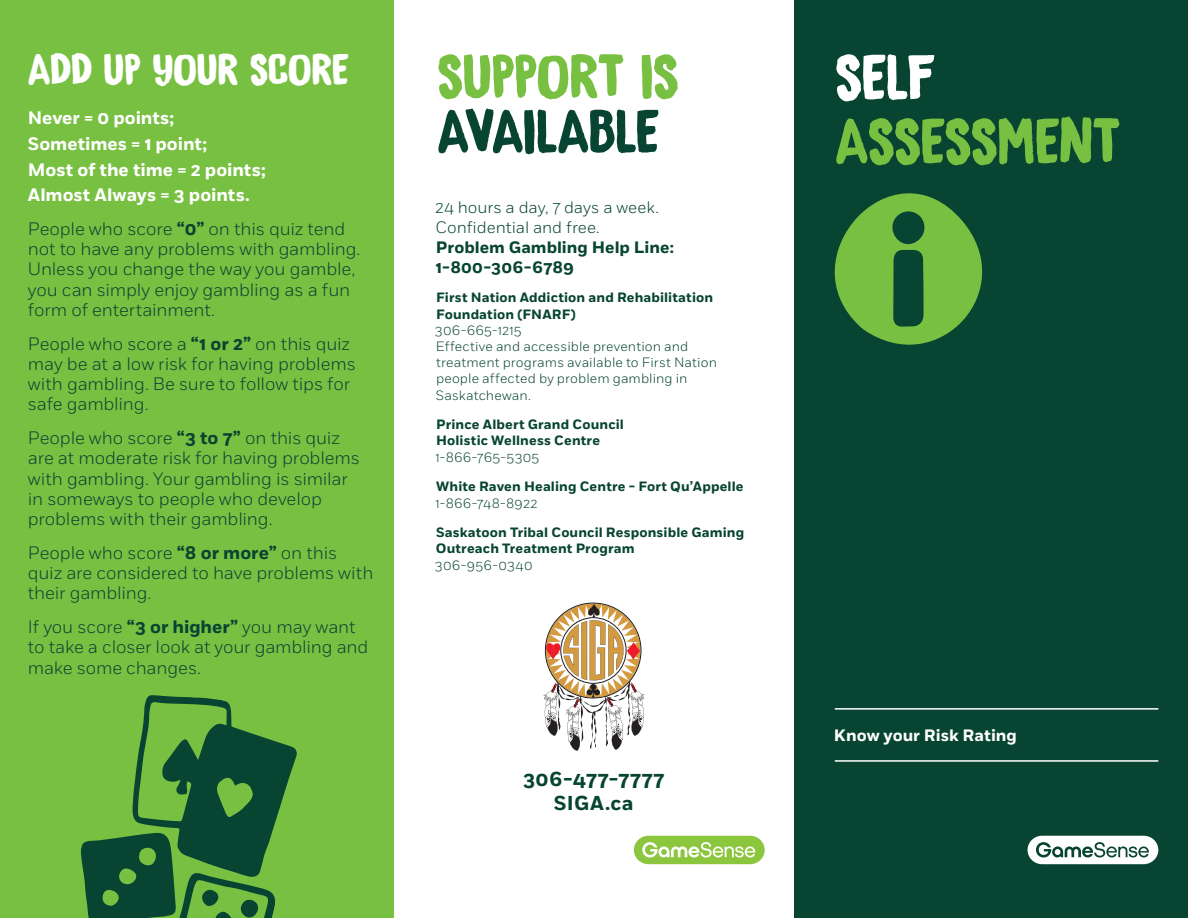
<style>
.page{position:relative;width:1188px;height:918px;background:#fff}
.page>*{position:absolute;margin:0;border:0;box-sizing:border-box;transform-origin:0 0}
.t1{font:66px "Game Sense Hand";letter-spacing:-.015em;color:#78c042}
.t2{font:66px "Game Sense Hand";color:#fff}
.t3{font:63px "Game Sense Hand";letter-spacing:-.01em;color:#78c042}
.t4{font:63px "Game Sense Hand";letter-spacing:-.015em;color:#074432}
.t5{font:45px "Game Sense Hand";letter-spacing:-.005em;color:#fff}
.t6{font:700 20.1px/24.2px "Fort";letter-spacing:.025em;color:#074432;text-align:center}
.t7{font:300 18px/20.2px "Fort";letter-spacing:-.01em;color:#074432}
.t8{font:700 18px/25.5px "Fort";color:#fff}
.t9{font:300 16.5px/19.8px "Fort";color:#074432}
.t10{font:700 16.5px/19.8px "Fort";color:#074432}
.t11{font:700 16.5px "Fort";color:#fff}
.t12{font:700 13.5px/16.2px "Fort";letter-spacing:.01em;color:#074432}
.t13{font:300 13.5px/16.2px "Fort";letter-spacing:.01em;color:#074432}
.s1{font-weight:700}
</style>
<div class="page">
<div style="left:795px;top:0;width:393px;height:918px;background:#074432"></div>
<div style="left:0;top:0;width:393px;height:918px;background:#78c042"></div>
<hr style="left:835px;top:708px;width:323px;height:2px;background:#fff">
<hr style="left:835px;top:760px;width:323px;height:2px;background:#fff">
<svg style="left:1028px;top:836px;width:130px;height:28px;background:#c9d6d2"></svg>
<svg style="left:835px;top:193px;width:147px;height:152px"></svg>
<div style="left:634px;top:836px;width:131px;height:28px;background:#8bc63e;border-radius:14px"></div>
<svg style="left:642px;top:842px;width:113px;height:15px"></svg>
<svg style="left:543px;top:603px;width:102px;height:148px"></svg>
<svg style="left:81px;top:695px;width:216px;height:223px"></svg>
<h3 class="t5" style="left:28px;top:43px;width:323px">ADD UP YOUR SCORE</h3>
<p class="t8" style="left:28px;top:106px;width:239px">Never = 0 points;<br>Sometimes = 1 point;<br>Most of the time = 2 points;<br>Almost Always = 3 points.</p>
<p class="t7" style="left:28px;top:218px;width:334px">People who score <span class="s1">“0”</span> on this quiz tend not to have any problems with gambling.<br>Unless you change the way you gamble, you can simply enjoy gambling as a fun form of entertainment.</p>
<p class="t7" style="left:28px;top:333px;width:330px">People who score a <span class="s1">“1 or 2”</span> on this quiz may be at a low risk for having problems with gambling. Be sure to follow tips for safe gambling.</p>
<p class="t7" style="left:28px;top:428px;width:334px">People who score <span class="s1">“3 to 7”</span> on this quiz are at moderate risk for having problems with gambling. Your gambling is similar in someways to people who develop problems with their gambling.</p>
<p class="t7" style="left:28px;top:542px;width:347px">People who score <span class="s1">“8 or more”</span> on this quiz are considered to have problems with their gambling.</p>
<p class="t7" style="left:28px;top:617px;width:342px">If you score <span class="s1">“3 or higher”</span> you may want to take a closer look at your gambling and make some changes.</p>
<h2 class="t3" style="left:437px;top:38px;width:243px">SUPPORT IS</h2>
<h2 class="t4" style="left:437px;top:93px;width:224px">AVAILABLE</h2>
<p class="t9" style="left:435px;top:198px;width:225px">24 hours a day, 7 days a week.<br>Confidential and free.</p>
<p class="t10" style="left:436px;top:238px;width:240px">Problem Gambling Help Line:<br>1-800-306-6789</p>
<p class="t12" style="left:436px;top:290px;width:279px">First Nation Addiction and Rehabilitation<br>Foundation (FNARF)</p>
<p class="t13" style="left:435px;top:322px;width:284px">306-665-1215<br>Effective and accessible prevention and treatment programs available to First Nation people affected by problem gambling in<br>Saskatchewan.</p>
<p class="t12" style="left:436px;top:417px;width:189px">Prince Albert Grand Council<br>Holistic Wellness Centre</p>
<p class="t13" style="left:436px;top:449px;width:105px">1-866-765-5305</p>
<p class="t12" style="left:436px;top:479px;width:309px">White Raven Healing Centre - Fort Qu’Appelle</p>
<p class="t13" style="left:436px;top:495px;width:103px">1-866-748-8922</p>
<p class="t12" style="left:436px;top:525px;width:310px">Saskatoon Tribal Council Responsible Gaming<br>Outreach Treatment Program</p>
<p class="t13" style="left:435px;top:557px;width:99px">306-956-0340</p>
<p class="t6" style="left:523px;top:768px;width:143px">306-477-7777<br>SIGA.ca</p>
<h1 class="t2" style="left:835px;top:37px;width:102px">SELF</h1>
<h1 class="t1" style="left:835px;top:101px;width:287px">ASSESSMENT</h1>
<p class="t11" style="left:834px;top:725px;width:184px">Know your Risk Rating</p>
</div>
